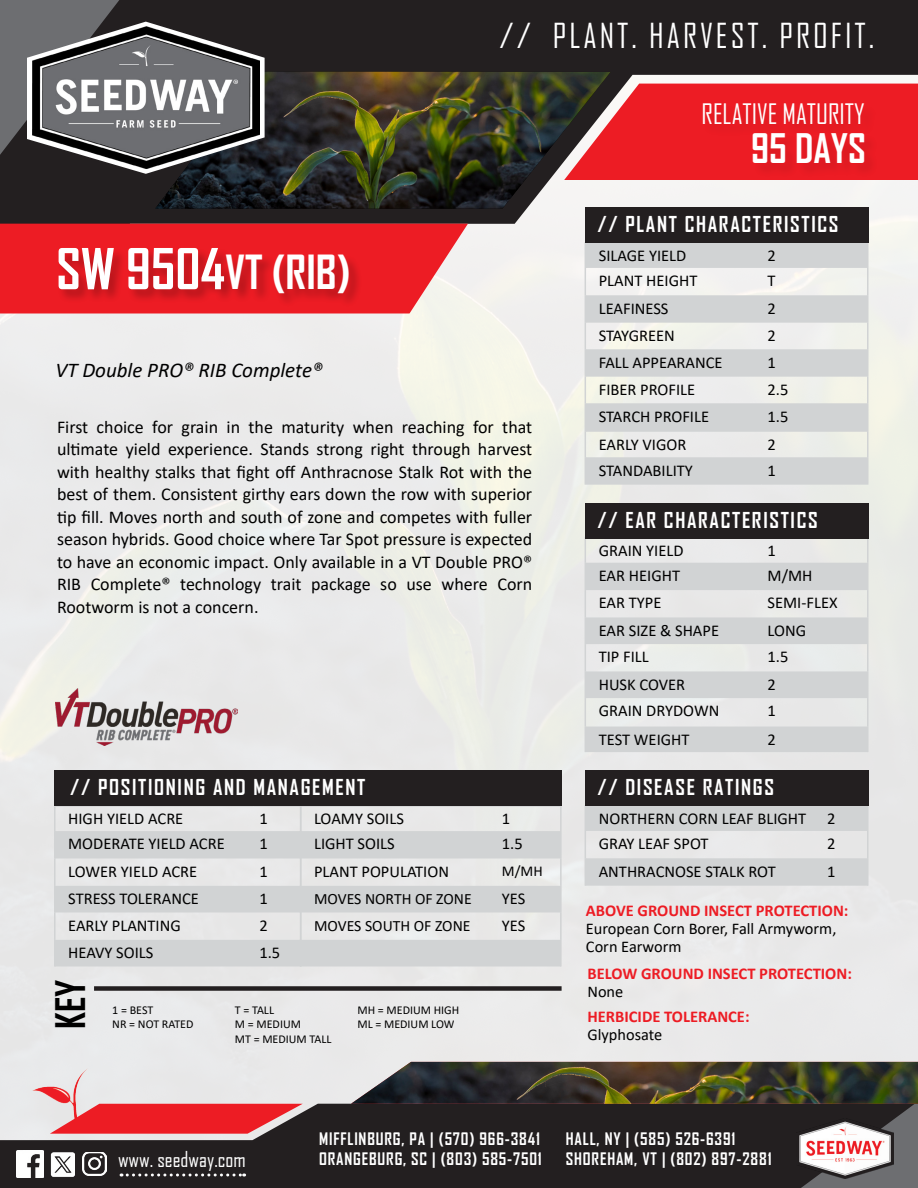
<style>
.page{position:relative;width:918px;height:1188px;background:#fff}
.page>*{position:absolute;margin:0;border:0;box-sizing:border-box;transform-origin:0 0}
.t1{font:700 45px "Agency FB";color:#fff}
.t2{font:700 39px "Agency FB";color:#fff}
.t3{font:700 39px "Agency FB";color:#000}
.t4{font:33px "Agency FB";letter-spacing:.09em;color:#fff}
.t5{font:27px "Agency FB";color:#fff}
.t6{font:700 21px "Agency FB";letter-spacing:.08em;color:#fff}
.t7{font:italic 21px "Calibri";color:#000}
.t8{font:21px "Agency FB";color:#fff}
.t9{font:18px/22.5px "Calibri";color:#000;text-align:justify}
.t10{font:16.5px "Calibri";color:#000}
.t11{font:700 16.5px/19.8px "Agency FB";letter-spacing:.05em;color:#fff}
.t12{font:700 16.5px "Calibri";color:#ed1c24}
.t13{font:16.35px/18px "Calibri";color:#000}
.t14{font:15.75px "Calibri";color:#000}
.t15{font:15px "Calibri";color:#000}
.t16{font:12px/14.4px "Calibri";color:#000}
.s1{font-size:54px}
</style>
<div class="page">
<img style="left:0;top:305px;width:918px;height:773px">
<svg style="left:0;top:1078px;width:351px;height:110px;background:#6f6c6d"></svg>
<div style="left:351px;top:1104px;width:567px;height:84px;background:#231f20"></div>
<img style="left:351px;top:1062px;width:567px;height:42px">
<img style="left:29px;top:1065px;width:62px;height:66px">
<svg style="left:50px;top:1104px;width:253px;height:30px;background:#e03b41"></svg>
<svg style="left:121px;top:1174px;width:124px;height:3px"></svg>
<svg style="left:0;top:0;width:918px;height:305px;fill:#231f20"></svg>
<svg style="left:0;top:224px;width:468px;height:89px;background:#ed343a"></svg>
<div style="left:611px;top:84px;width:307px;height:96px;background:#ed1c24"></div>
<img style="left:155px;top:72px;width:456px;height:137px">
<svg style="left:0;top:0;width:270px;height:179px;background:#4b4a4c"></svg>
<svg style="left:586px;top:244px;width:281px;height:239px;background:#dedfde"></svg>
<hr style="left:585px;top:242px;width:177px;height:2px;background:#d1d3d4">
<hr style="left:762px;top:242px;width:106px;height:2px;background:#d1d3d4">
<svg style="left:585px;top:244px;width:1px;height:239px"></svg>
<svg style="left:867px;top:244px;width:1px;height:239px"></svg>
<hr style="left:585px;top:483px;width:177px;height:2px;background:#d1d3d4">
<hr style="left:762px;top:483px;width:106px;height:2px;background:#d1d3d4">
<svg style="left:586px;top:563px;width:281px;height:189px;background:#dbdddd"></svg>
<svg style="left:585px;top:539px;width:1px;height:213px"></svg>
<svg style="left:867px;top:539px;width:1px;height:213px"></svg>
<svg style="left:585px;top:806px;width:283px;height:80px;background:#d8dada"></svg>
<hr style="left:300px;top:805px;width:196px;height:2px;background:#d1d3d4">
<hr style="left:496px;top:805px;width:66px;height:2px;background:#d1d3d4">
<hr style="left:560px;top:807px;width:2px;height:24px;background:#d1d3d4">
<hr style="left:560px;top:831px;width:2px;height:27px;background:#d1d3d4">
<hr style="left:560px;top:858px;width:2px;height:28px;background:#d1d3d4">
<hr style="left:560px;top:886px;width:2px;height:26px;background:#d1d3d4">
<hr style="left:560px;top:912px;width:2px;height:28px;background:#d1d3d4">
<hr style="left:560px;top:940px;width:2px;height:26px;background:#d1d3d4">
<hr style="left:54px;top:805px;width:199px;height:2px;background:#d1d3d4">
<hr style="left:54px;top:807px;width:2px;height:24px;background:#d1d3d4">
<hr style="left:253px;top:805px;width:48px;height:2px;background:#d1d3d4">
<hr style="left:54px;top:831px;width:2px;height:27px;background:#d1d3d4">
<hr style="left:54px;top:858px;width:2px;height:28px;background:#d1d3d4">
<hr style="left:54px;top:886px;width:2px;height:26px;background:#d1d3d4">
<hr style="left:54px;top:912px;width:2px;height:28px;background:#d1d3d4">
<hr style="left:54px;top:940px;width:2px;height:26px;background:#d1d3d4">
<svg style="left:55px;top:807px;width:505px;height:159px;background:#dcdddd"></svg>
<div style="left:58px;top:247px;width:305px;height:61px;background:#000;opacity:.25"></div>
<div style="left:752px;top:133px;width:127px;height:45px;background:#e41b22"></div>
<div style="left:54px;top:770px;width:508px;height:36px;background:#231f20"></div>
<div style="left:585px;top:770px;width:283px;height:36px;background:#231f20"></div>
<div style="left:585px;top:503px;width:283px;height:36px;background:#231f20"></div>
<div style="left:585px;top:207px;width:283px;height:36px;background:#231f20"></div>
<div style="left:702px;top:103px;width:176px;height:35px;background:#e91b23"></div>
<div style="left:94px;top:986px;width:468px;height:5px;background:#231f20"></div>
<img style="left:82px;top:1152px;width:24px;height:24px">
<img style="left:51px;top:1152px;width:24px;height:26px">
<img style="left:17px;top:1151px;width:26px;height:26px">
<img style="left:797px;top:1118px;width:96px;height:60px">
<img style="left:32px;top:27px;width:227px;height:141px">
<img style="left:56px;top:688px;width:182px;height:57px">
<h3 class="t4" style="left:500px;top:16px;width:376px">// PLANT. HARVEST. PROFIT.</h3>
<h3 class="t5" style="left:701px;top:98px;width:165px">RELATIVE MATURITY</h3>
<h2 class="t2" style="left:751px;top:124px;width:116px">95 DAYS</h2>
<h1 class="t1" style="left:56px;top:244px;width:296px"><span class="s1">SW 9504</span>VT (RIB)</h1>
<p class="t7" style="left:56px;top:356px;width:269px">VT Double PRO® RIB Complete®</p>
<p class="t9" style="left:57px;top:415px;width:477px">First choice for grain in the maturity when reaching for that ultimate yield experience. Stands strong right through harvest with healthy stalks that fight off Anthracnose Stalk Rot with the best of them. Consistent girthy ears down the row with superior tip fill. Moves north and south of zone and competes with fuller season hybrids. Good choice where Tar Spot pressure is expected to have an economic impact. Only available in a VT Double PRO® RIB Complete® technology trait package so use where Corn Rootworm is not a concern.</p>
<p class="t6" style="left:597px;top:211px;width:243px">// PLANT CHARACTERISTICS</p>
<p class="t10" style="left:599px;top:244px;width:89px">SILAGE YIELD</p>
<p class="t10" style="left:768px;top:244px;width:10px">2</p>
<p class="t10" style="left:599px;top:269px;width:100px">PLANT HEIGHT</p>
<p class="t10" style="left:768px;top:269px;width:10px">T</p>
<p class="t10" style="left:599px;top:297px;width:71px">LEAFINESS</p>
<p class="t10" style="left:768px;top:297px;width:10px">2</p>
<p class="t10" style="left:599px;top:324px;width:78px">STAYGREEN</p>
<p class="t10" style="left:768px;top:324px;width:10px">2</p>
<p class="t10" style="left:599px;top:351px;width:125px">FALL APPEARANCE</p>
<p class="t10" style="left:768px;top:351px;width:10px">1</p>
<p class="t10" style="left:599px;top:378px;width:98px">FIBER PROFILE</p>
<p class="t10" style="left:768px;top:378px;width:22px">2.5</p>
<p class="t10" style="left:599px;top:405px;width:112px">STARCH PROFILE</p>
<p class="t10" style="left:768px;top:405px;width:22px">1.5</p>
<p class="t10" style="left:599px;top:433px;width:89px">EARLY VIGOR</p>
<p class="t10" style="left:768px;top:433px;width:10px">2</p>
<p class="t10" style="left:599px;top:459px;width:96px">STANDABILITY</p>
<p class="t10" style="left:768px;top:459px;width:10px">1</p>
<p class="t6" style="left:597px;top:507px;width:222px">// EAR CHARACTERISTICS</p>
<p class="t10" style="left:599px;top:539px;width:86px">GRAIN YIELD</p>
<p class="t10" style="left:768px;top:539px;width:10px">1</p>
<p class="t10" style="left:599px;top:564px;width:83px">EAR HEIGHT</p>
<p class="t10" style="left:768px;top:564px;width:46px">M/MH</p>
<p class="t10" style="left:599px;top:592px;width:64px">EAR TYPE</p>
<p class="t10" style="left:768px;top:592px;width:72px">SEMI-FLEX</p>
<p class="t10" style="left:599px;top:619px;width:122px">EAR SIZE &amp; SHAPE</p>
<p class="t10" style="left:768px;top:619px;width:40px">LONG</p>
<p class="t10" style="left:599px;top:646px;width:52px">TIP FILL</p>
<p class="t10" style="left:768px;top:646px;width:22px">1.5</p>
<p class="t10" style="left:599px;top:673px;width:88px">HUSK COVER</p>
<p class="t10" style="left:768px;top:673px;width:10px">2</p>
<p class="t10" style="left:599px;top:700px;width:122px">GRAIN DRYDOWN</p>
<p class="t10" style="left:768px;top:700px;width:10px">1</p>
<p class="t10" style="left:599px;top:728px;width:92px">TEST WEIGHT</p>
<p class="t10" style="left:768px;top:728px;width:10px">2</p>
<p class="t6" style="left:70px;top:774px;width:297px">// POSITIONING AND MANAGEMENT</p>
<p class="t6" style="left:597px;top:774px;width:178px">// DISEASE RATINGS</p>
<p class="t10" style="left:68px;top:807px;width:117px">HIGH YIELD ACRE</p>
<p class="t10" style="left:259px;top:807px;width:10px">1</p>
<p class="t10" style="left:68px;top:833px;width:158px">MODERATE YIELD ACRE</p>
<p class="t10" style="left:259px;top:833px;width:10px">1</p>
<p class="t10" style="left:68px;top:860px;width:131px">LOWER YIELD ACRE</p>
<p class="t10" style="left:259px;top:860px;width:10px">1</p>
<p class="t10" style="left:68px;top:887px;width:132px">STRESS TOLERANCE</p>
<p class="t10" style="left:259px;top:887px;width:10px">1</p>
<p class="t10" style="left:68px;top:914px;width:114px">EARLY PLANTING</p>
<p class="t10" style="left:259px;top:914px;width:10px">2</p>
<p class="t10" style="left:68px;top:941px;width:87px">HEAVY SOILS</p>
<p class="t10" style="left:259px;top:941px;width:22px">1.5</p>
<p class="t10" style="left:314px;top:807px;width:91px">LOAMY SOILS</p>
<p class="t10" style="left:502px;top:807px;width:10px">1</p>
<p class="t10" style="left:314px;top:833px;width:82px">LIGHT SOILS</p>
<p class="t10" style="left:502px;top:833px;width:22px">1.5</p>
<p class="t10" style="left:314px;top:860px;width:136px">PLANT POPULATION</p>
<p class="t15" style="left:502px;top:860px;width:42px">M/MH</p>
<p class="t14" style="left:314px;top:888px;width:159px">MOVES NORTH OF ZONE</p>
<p class="t10" style="left:502px;top:887px;width:25px">YES</p>
<p class="t14" style="left:314px;top:915px;width:158px">MOVES SOUTH OF ZONE</p>
<p class="t10" style="left:502px;top:914px;width:25px">YES</p>
<h2 class="t3" style="left:46px;top:1029px;width:51px;rotate:-90deg">KEY</h2>
<p class="t16" style="left:112px;top:1003px;width:83px">1 = BEST<br>NR = NOT RATED</p>
<p class="t16" style="left:235px;top:1003px;width:98px">T = TALL<br>M = MEDIUM<br>MT = MEDIUM TALL</p>
<p class="t16" style="left:357px;top:1003px;width:103px">MH = MEDIUM HIGH<br>ML = MEDIUM LOW</p>
<p class="t10" style="left:599px;top:807px;width:209px">NORTHERN CORN LEAF BLIGHT</p>
<p class="t10" style="left:827px;top:807px;width:10px">2</p>
<p class="t10" style="left:599px;top:832px;width:111px">GRAY LEAF SPOT</p>
<p class="t10" style="left:827px;top:832px;width:10px">2</p>
<p class="t10" style="left:599px;top:860px;width:178px">ANTHRACNOSE STALK ROT</p>
<p class="t10" style="left:827px;top:860px;width:10px">1</p>
<p class="t12" style="left:586px;top:899px;width:264px">ABOVE GROUND INSECT PROTECTION:</p>
<p class="t13" style="left:586px;top:919px;width:252px">European Corn Borer, Fall Armyworm,<br>Corn Earworm</p>
<p class="t12" style="left:587px;top:962px;width:266px">BELOW GROUND INSECT PROTECTION:</p>
<p class="t13" style="left:587px;top:982px;width:37px">None</p>
<p class="t12" style="left:587px;top:1005px;width:164px">HERBICIDE TOLERANCE:</p>
<p class="t13" style="left:587px;top:1025px;width:76px">Glyphosate</p>
<p class="t11" style="left:319px;top:1129px;width:224px">MIFFLINBURG, PA | (570) 966-3841<br>ORANGEBURG, SC | (803) 585-7501</p>
<p class="t11" style="left:566px;top:1129px;width:171px">HALL, NY | (585) 526-6391</p>
<p class="t8" style="left:118px;top:1146px;width:129px">www. seedway.com</p>
<p class="t11" style="left:566px;top:1149px;width:207px">SHOREHAM, VT | (802) 897-2881</p>
</div>
